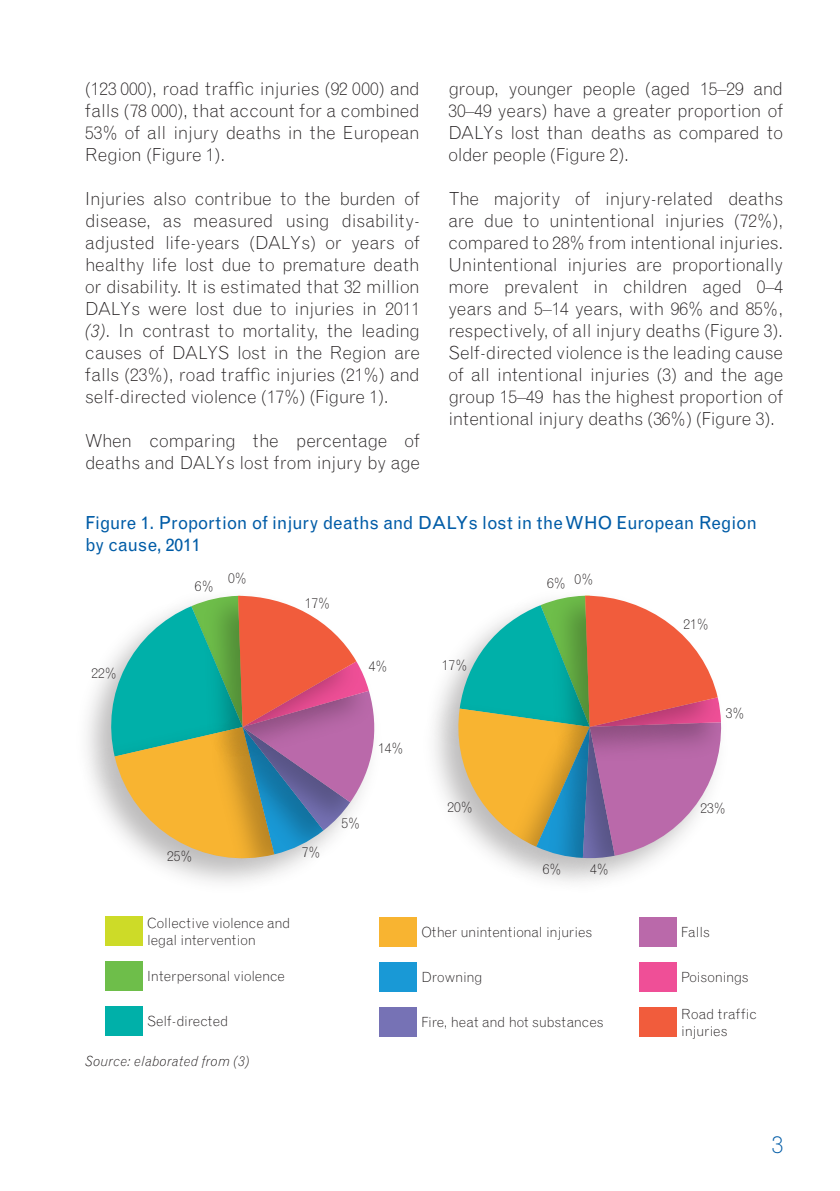
<style>
.page{position:relative;width:840px;height:1191px;background:#fff}
.page>*{position:absolute;margin:0;border:0;box-sizing:border-box;transform-origin:0 0}
.t1{font:300 24px "Grotesque";color:#015ca7}
.t2{font:300 18px/22px "Grotesque";letter-spacing:-.015em;color:#231f20;text-align:justify}
.t3{font:18px/22px "Grotesque";letter-spacing:-.01em;color:#015ca7}
.t4{font:300 14px/16.8px "Grotesque";letter-spacing:-.01em;color:#231f20}
.t5{font:italic 300 14px "Grotesque";letter-spacing:.01em;color:#231f20}
.s1{font-style:italic}
</style>
<div class="page">
<svg style="left:100px;top:596px;width:275px;height:276px"></svg>
<div style="left:105px;top:915px;width:37px;height:30px;background:#cddb28"></div>
<div style="left:105px;top:960px;width:37px;height:30px;background:#6ebe4a"></div>
<div style="left:105px;top:1005px;width:37px;height:30px;background:#00b0a9"></div>
<div style="left:379px;top:917px;width:37px;height:29px;background:#f8b431"></div>
<div style="left:379px;top:961px;width:37px;height:30px;background:#1999d6"></div>
<div style="left:379px;top:1006px;width:37px;height:30px;background:#7672b5"></div>
<div style="left:638px;top:916px;width:38px;height:30px;background:#ba69aa"></div>
<div style="left:638px;top:961px;width:38px;height:30px;background:#ef4f97"></div>
<div style="left:638px;top:1006px;width:38px;height:30px;background:#f15c3c"></div>
<svg style="left:451px;top:595px;width:271px;height:263px"></svg>
<p class="t2" style="left:85px;top:78px;width:336px">(123 000), road traffic injuries (92 000) and falls (78 000), that account for a combined 53% of all injury deaths in the European Region (Figure 1).</p>
<p class="t2" style="left:85px;top:188px;width:336px">Injuries also contribue to the burden of disease, as measured using disability&shy;adjusted life-years (DALYs) or years of healthy life lost due to premature death or disability. It is estimated that 32 million DALYs were lost due to injuries in 2011 <span class="s1">(3)</span>. In contrast to mortality, the leading causes of DALYS lost in the Region are falls (23%), road traffic injuries (21%) and self-directed violence (17%) (Figure 1).</p>
<p class="t2" style="left:85px;top:430px;width:336px">When comparing the percentage of deaths and DALYs lost from injury by age</p>
<p class="t2" style="left:448px;top:78px;width:336px">group, younger people (aged 15–29 and 30–49 years) have a greater proportion of DALYs lost than deaths as compared to older people (Figure 2).</p>
<p class="t2" style="left:448px;top:188px;width:336px">The majority of injury-related deaths are due to unintentional injuries (72%), compared to 28% from intentional injuries.<br>Unintentional injuries are proportionally more prevalent in children aged 0–4 years and 5–14 years, with 96% and 85%, respectively, of all injury deaths (Figure 3).<br>Self-directed violence is the leading cause of all intentional injuries (3) and the age group 15–49 has the highest proportion of intentional injury deaths (36%) (Figure 3).</p>
<p class="t3" style="left:85px;top:512px;width:673px">Figure 1. Proportion of injury deaths and DALYs lost in the WHO European Region by cause, 2011</p>
<p class="t4" style="left:91px;top:665px;width:27px">22%</p>
<p class="t4" style="left:195px;top:577px;width:20px">6%</p>
<p class="t4" style="left:228px;top:570px;width:20px">0%</p>
<p class="t4" style="left:304px;top:594px;width:27px">17%</p>
<p class="t4" style="left:368px;top:657px;width:20px">4%</p>
<p class="t4" style="left:441px;top:656px;width:27px">17%</p>
<p class="t4" style="left:547px;top:572px;width:48px">6% 0%</p>
<p class="t4" style="left:167px;top:847px;width:27px">25%</p>
<p class="t4" style="left:301px;top:843px;width:20px">7%</p>
<p class="t4" style="left:147px;top:914px;width:145px">Collective violence and legal intervention</p>
<p class="t4" style="left:147px;top:967px;width:139px">Interpersonal violence</p>
<p class="t4" style="left:147px;top:1012px;width:83px">Self-directed</p>
<p class="t5" style="left:85px;top:1052px;width:166px">Source: elaborated from (3)</p>
<p class="t4" style="left:378px;top:740px;width:27px">14%</p>
<p class="t4" style="left:341px;top:814px;width:20px">5%</p>
<p class="t4" style="left:447px;top:799px;width:27px">20%</p>
<p class="t4" style="left:542px;top:860px;width:20px">6%</p>
<p class="t4" style="left:590px;top:861px;width:20px">4%</p>
<p class="t4" style="left:421px;top:923px;width:172px">Other unintentional injuries</p>
<p class="t4" style="left:421px;top:968px;width:62px">Drowning</p>
<p class="t4" style="left:421px;top:1013px;width:183px">Fire, heat and hot substances</p>
<p class="t4" style="left:683px;top:616px;width:27px">21%</p>
<p class="t4" style="left:725px;top:704px;width:20px">3%</p>
<p class="t4" style="left:700px;top:799px;width:27px">23%</p>
<p class="t4" style="left:681px;top:923px;width:30px">Falls</p>
<p class="t4" style="left:681px;top:968px;width:69px">Poisonings</p>
<p class="t4" style="left:681px;top:1005px;width:77px">Road traffic injuries</p>
<h1 class="t1" style="left:771px;top:1130px;width:13px">3</h1>
</div>
